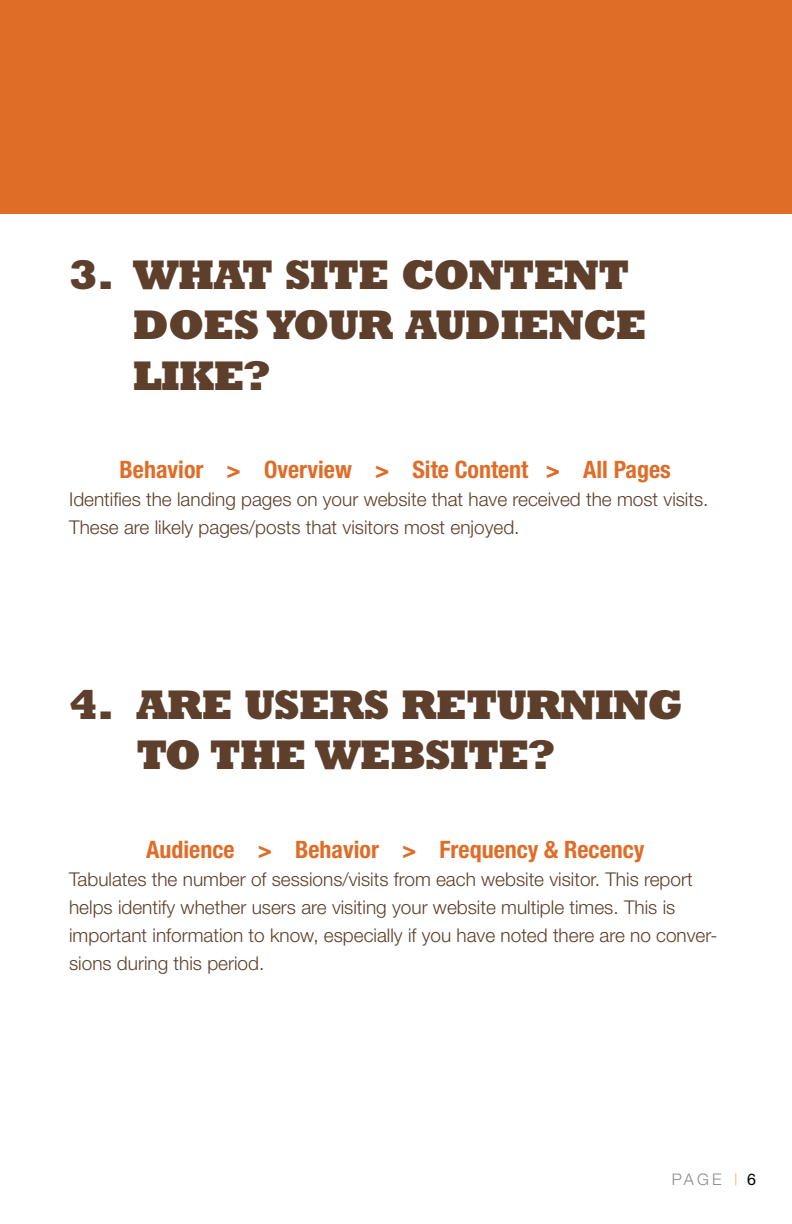
<style>
.page{position:relative;width:792px;height:1224px;background:#fff}
.page>*{position:absolute;margin:0;border:0;box-sizing:border-box;transform-origin:0 0}
.t1{font:800 42px/50.4px "Rockwell";letter-spacing:-.03em;color:#5d3f2b}
.t2{font:700 condensed 24px "Helvetica Neue";color:#df6d28}
.t3{font:300 19px/28px "Helvetica Neue";color:#5d3f2b}
.t4{font:300 16px "Helvetica Neue";color:#888a8d}
.s1{color:#edaf83}
.s2{font-weight:400;color:#000}
</style>
<div class="page">
<div style="left:0;top:0;width:792px;height:213px;background:#df6d28"></div>
<h1 class="t1" style="left:133px;top:248px;width:516px;text-indent:-64px">3. WHAT SITE CONTENT<br>DOES YOUR AUDIENCE<br>LIKE?</h1>
<p class="t2" style="left:120px;top:455px;width:553px">Behavior &gt; Overview &gt; Site Content &gt; All Pages</p>
<p class="t3" style="left:69px;top:485px;width:641px">Identifies the landing pages on your website that have received the most visits.<br>These are likely pages/posts that visitors most enjoyed.</p>
<h1 class="t1" style="left:136px;top:678px;width:548px;text-indent:-67px">4. ARE USERS RETURNING<br>TO THE WEBSITE?</h1>
<p class="t2" style="left:146px;top:835px;width:500px">Audience &gt; Behavior &gt; Frequency &amp; Recency</p>
<p class="t3" style="left:69px;top:865px;width:650px">Tabulates the number of sessions/visits from each website visitor. This report helps identify whether users are visiting your website multiple times. This is important information to know, especially if you have noted there are no conver&shy;sions during this period.</p>
<p class="t4" style="left:672px;top:1169px;width:86px">PAGE <span class="s1">|</span> <span class="s2">6</span></p>
</div>
